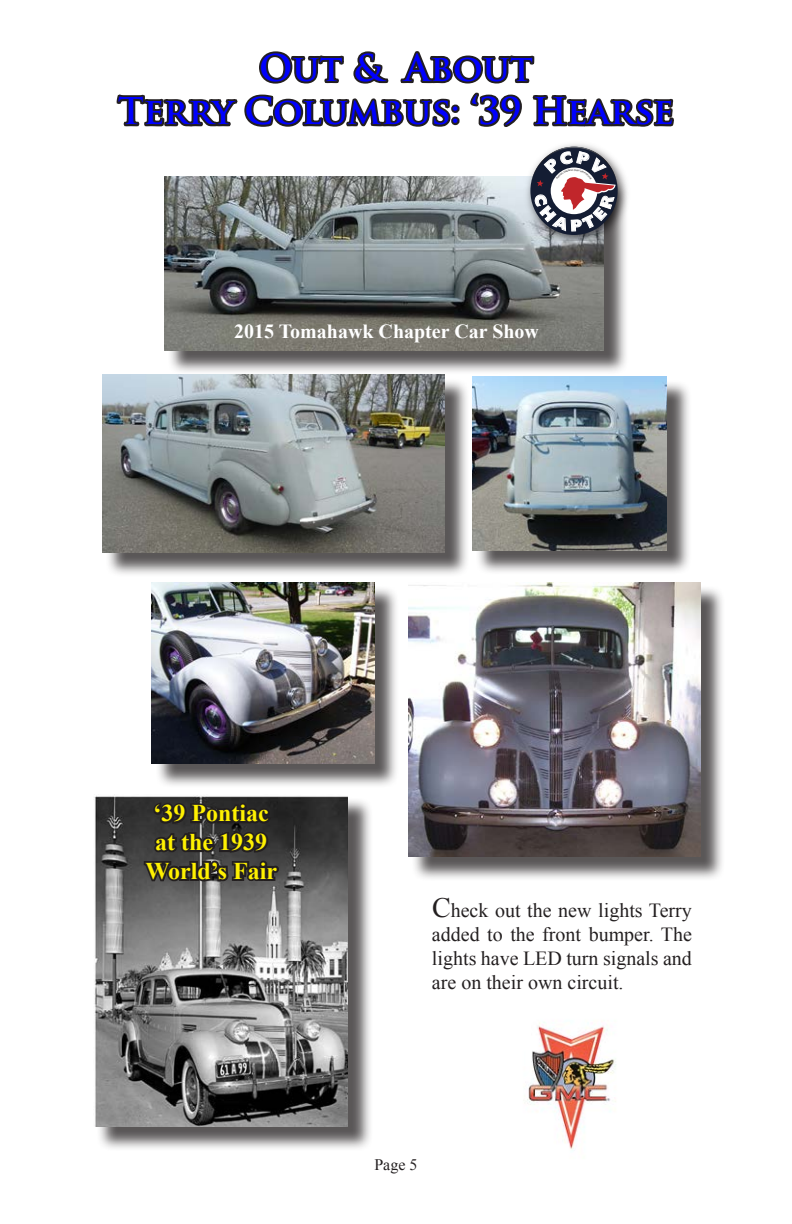
<style>
.page{position:relative;width:792px;height:1224px;background:#fff}
.page>*{position:absolute;margin:0;border:0;box-sizing:border-box;transform-origin:0 0}
.t1{font:700 36px/43.2px "Trajan Pro";color:#00f;text-align:center}
.t2{font:700 24px/28.8px "Times New Roman";color:#fff101;text-align:center}
.t3{font:20px/24px "Times New Roman";color:#231f20;text-align:justify}
.t4{font:700 20px "Times New Roman";color:#fff}
.t5{font:16px "Times New Roman";color:#231f20}
.s1{font-size:28px}
</style>
<div class="page">
<img style="left:527px;top:1022px;width:89px;height:129px">
<div style="left:167px;top:180px;width:462px;height:195px;background:#231f20;opacity:.75"></div>
<img style="left:164px;top:232px;width:440px;height:118px">
<img style="left:521px;top:232px;width:108px;height:8px">
<div style="left:475px;top:380px;width:217px;height:195px;background:#231f20;opacity:.75"></div>
<img style="left:472px;top:377px;width:194px;height:173px">
<div style="left:105px;top:378px;width:364px;height:199px;background:#231f20;opacity:.75"></div>
<img style="left:102px;top:375px;width:342px;height:177px">
<div style="left:155px;top:585px;width:245px;height:203px;background:#231f20;opacity:.75"></div>
<img style="left:152px;top:582px;width:222px;height:181px">
<div style="left:411px;top:585px;width:315px;height:297px;background:#231f20;opacity:.75"></div>
<img style="left:408px;top:582px;width:293px;height:275px">
<div style="left:97px;top:797px;width:276px;height:355px;background:#231f20;opacity:.75"></div>
<img style="left:94px;top:794px;width:254px;height:333px">
<svg style="left:142px;top:794px;width:140px;height:137px;background:#4f4e4e"></svg>
<svg style="left:116px;top:51px;width:558px;height:181px"></svg>
<h1 class="t1" style="left:118px;top:47px;width:557px">Out &amp; About<br>Terry Columbus: ‘39 Hearse</h1>
<p class="t4" style="left:234px;top:317px;width:306px">2015 Tomahawk Chapter Car Show</p>
<p class="t2" style="left:146px;top:798px;width:133px">‘39 Pontiac at the 1939<br>World’s Fair</p>
<p class="t3" style="left:432px;top:898px;width:261px"><span class="s1">C</span>heck out the new lights Terry added to the front bumper. The lights have LED turn signals and are on their own circuit.</p>
<p class="t5" style="left:374px;top:1154px;width:45px">Page 5</p>
</div>
